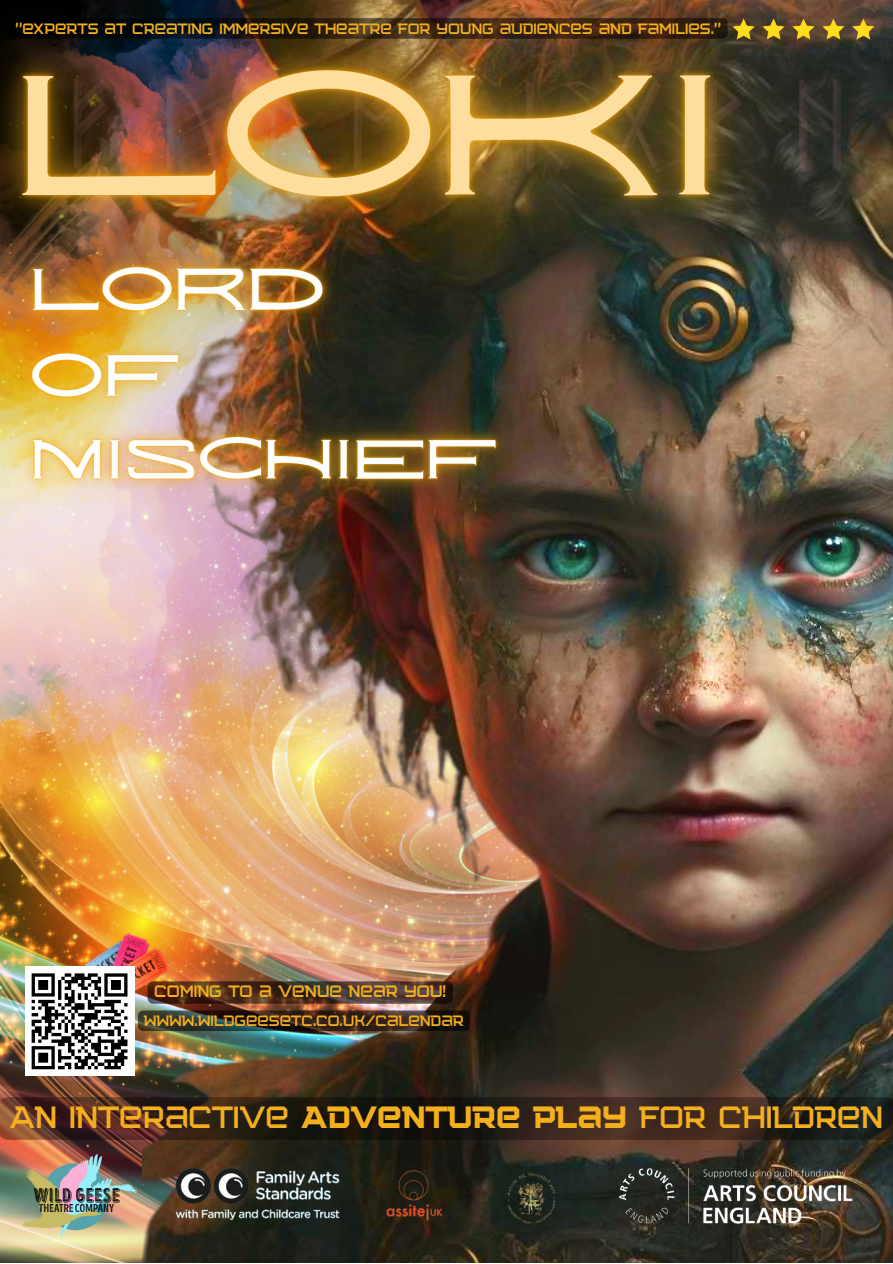
<style>
.page{position:relative;width:893px;height:1264px;background:#fff}
.page>*{position:absolute;margin:0;border:0;box-sizing:border-box;transform-origin:0 0}
.t1{font:300 30.75px "Squartiqa 4 F Ultra";color:#f4af1d}
.t2{font:300 16.5px "Squartiqa 4 F Ultra";color:#f4af1d}
.t3{font:300 15px "Squartiqa 4 F Ultra";color:#f4af1d}
.s1{font-family:"Squartiqa 4 F Light";font-weight:400}
</style>
<div class="page">
<img style="left:0;top:560px;width:143px;height:702px">
<img style="left:80px;top:918px;width:63px;height:97px">
<img style="left:143px;top:414px;width:749px;height:848px">
<img style="left:606px;top:1154px;width:260px;height:83px">
<img style="left:13px;top:1139px;width:125px;height:123px">
<img style="left:167px;top:1163px;width:182px;height:64px">
<img style="left:382px;top:1163px;width:64px;height:64px">
<img style="left:503px;top:1168px;width:59px;height:59px">
<div style="left:25px;top:966px;width:109px;height:109px;background:#fff"></div>
<svg style="left:31px;top:973px;width:97px;height:97px"></svg>
<img style="left:0;top:0;width:892px;height:414px">
<img style="left:0;top:192px;width:397px;height:176px">
<img style="left:0;top:278px;width:253px;height:90px">
<img style="left:0;top:368px;width:566px;height:192px">
<svg style="left:0;top:1097px;width:892px;height:42px;background:#32221a"></svg>
<div style="left:10px;top:18px;width:717px;height:21px;background:#000;border-radius:5px;opacity:.52"></div>
<svg style="left:138px;top:1010px;width:332px;height:21px;background:#302821"></svg>
<svg style="left:147px;top:981px;width:306px;height:22px;background:#4c3325"></svg>
<p class="t3" style="left:16px;top:21px;width:707px">"EXPERTS AT CREATING IMMERSIVE THEATRE FOR YOUNG AUDIENCES AND FAMILIES."</p>
<p class="t2" style="left:154px;top:983px;width:293px">COMING TO A VENUE NEAR YOU!</p>
<p class="t3" style="left:144px;top:1013px;width:321px">WWWW.WILDGEESETC.CO.UK/CALENDAR</p>
<h1 class="t1" style="left:10px;top:1101px;width:874px">AN INTERACTIVE <span class="s1">ADVENTURE PLAY</span> FOR CHILDREN</h1>
</div>
